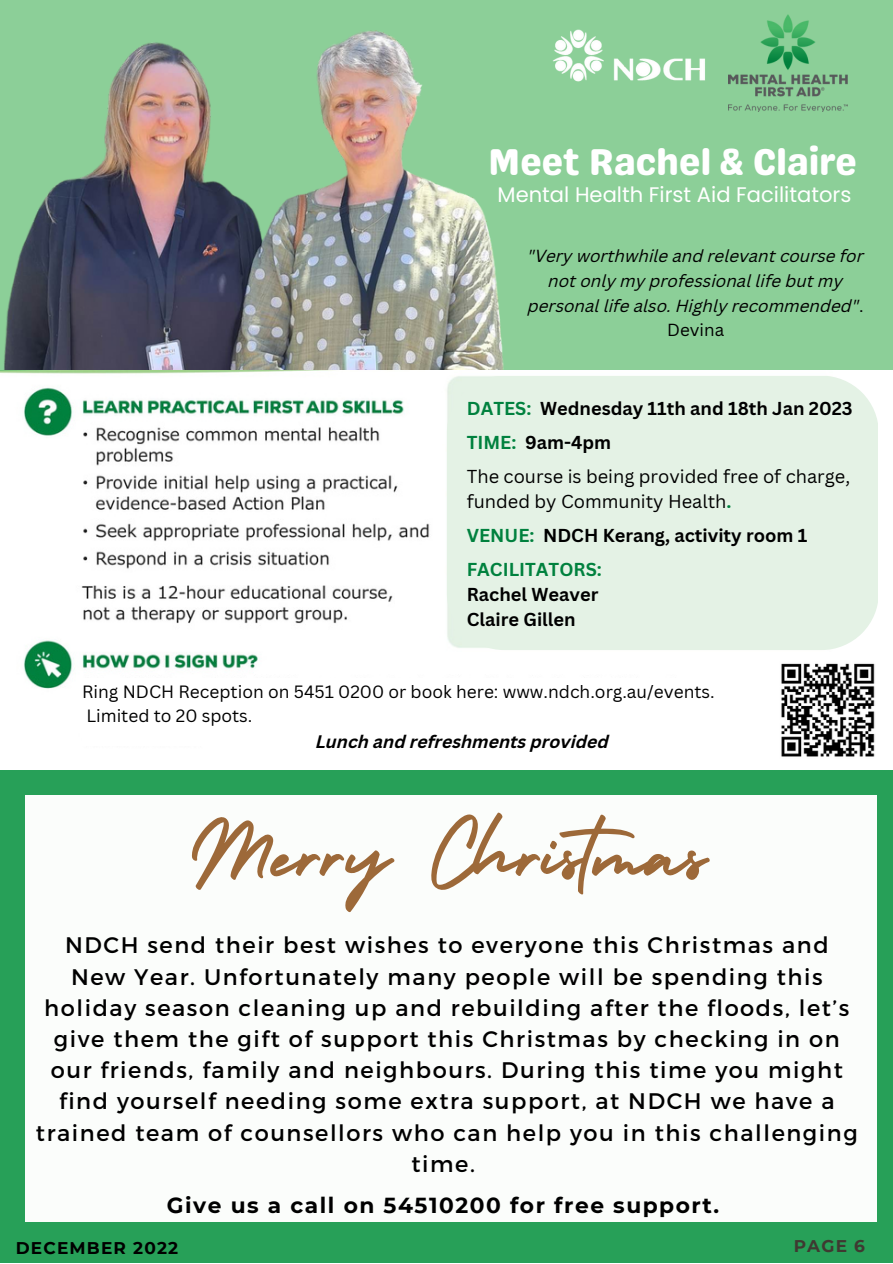
<style>
.page{position:relative;width:893px;height:1264px;background:#fff}
.page>*{position:absolute;margin:0;border:0;box-sizing:border-box;transform-origin:0 0}
.t1{font:37.2px "Genty Sans";color:#fff}
.t2{font:22.5px/31.2px "Montserrat";letter-spacing:.07em;color:#000;text-align:center}
.t3{font:700 21.75px "Montserrat";letter-spacing:.07em;color:#000}
.t4{font:21px "Poppins";color:#fff}
.t5{font:700 18.15px/34px "Canva Sans";color:#000}
.t6{font:18.15px/34px "Canva Sans";color:#000}
.t7{font:italic 700 17.7px "Canva Sans";color:#000}
.t8{font:17.25px/23.9px "Canva Sans";color:#000}
.t9{font:italic 16.95px/24.8px "Canva Sans";color:#000;text-align:center}
.t10{font:700 16.95px "Montserrat";letter-spacing:.07em;color:#000}
.t11{font:700 16.95px "Montserrat";color:#3f3931}
.s1{font-style:normal}
.s2{font-weight:700;color:#00813e}
.s3{font-weight:700}
.s4{font-weight:400}
.s5{color:#00813e}
</style>
<div class="page">
<div style="left:0;top:0;width:892px;height:1262px;background:#8ccf98"></div>
<img style="left:657px;top:58px;width:48px;height:23px">
<img style="left:4px;top:29px;width:653px;height:341px">
<div style="left:0;top:767px;width:892px;height:495px;background:#27a058"></div>
<img style="left:0;top:370px;width:892px;height:399px">
<div style="left:82px;top:678px;width:718px;height:67px;background:#fff"></div>
<img style="left:771px;top:655px;width:110px;height:108px">
<img style="left:728px;top:14px;width:119px;height:97px">
<div style="left:447px;top:375px;width:430px;height:275px;background:#e4f2e5"></div>
<div style="left:25px;top:795px;width:851px;height:427px;background:#fbfdfb"></div>
<svg style="left:191px;top:817px;width:204px;height:96px"></svg>
<svg style="left:431px;top:812px;width:279px;height:83px"></svg>
<h1 class="t1" style="left:488px;top:139px;width:370px">Meet Rachel &amp; Claire</h1>
<p class="t4" style="left:497px;top:180px;width:355px">Mental Health First Aid Facilitators</p>
<p class="t9" style="left:527px;top:245px;width:338px">"Very worthwhile and relevant course for not only my professional life but my personal life also. Highly recommended"<span class="s1">.<br>Devina</span></p>
<p class="t6" style="left:466px;top:390px;width:387px"><span class="s2">DATES:</span> <span class="s3">Wednesday 11th and 18th Jan 2023<br></span><span class="s2">TIME:</span> <span class="s3">9am-4pm<br></span>The course is being provided free of charge,</p>
<p class="t5" style="left:466px;top:483px;width:342px"><span class="s4">funded by Community Health</span><span class="s5">.<br>VENUE:</span> NDCH Kerang, activity room 1<br><span class="s5">FACILITATORS:</span></p>
<p class="t5" style="left:466px;top:581px;width:133px;line-height:24.9px">Rachel Weaver<br>Claire Gillen</p>
<p class="t8" style="left:82px;top:679px;width:634px">Ring NDCH Reception on 5451 0200 or book here: www.ndch.org.au/events.<br>Limited to 20 spots.</p>
<p class="t7" style="left:316px;top:734px;width:295px">Lunch and refreshments provided</p>
<p class="t2" style="left:36px;top:928px;width:823px">NDCH send their best wishes to everyone this Christmas and New Year. Unfortunately many people will be spending this holiday season cleaning up and rebuilding after the floods, let’s give them the gift of support this Christmas by checking in on our friends, family and neighbours. During this time you might find yourself needing some extra support, at NDCH we have a trained team of counsellors who can help you in this challenging time.</p>
<p class="t3" style="left:167px;top:1191px;width:553px">Give us a call on 54510200 for free support.</p>
<p class="t10" style="left:16px;top:1237px;width:164px">DECEMBER 2022</p>
<p class="t11" style="left:793px;top:1235px;width:73px">PAGE 6</p>
</div>
